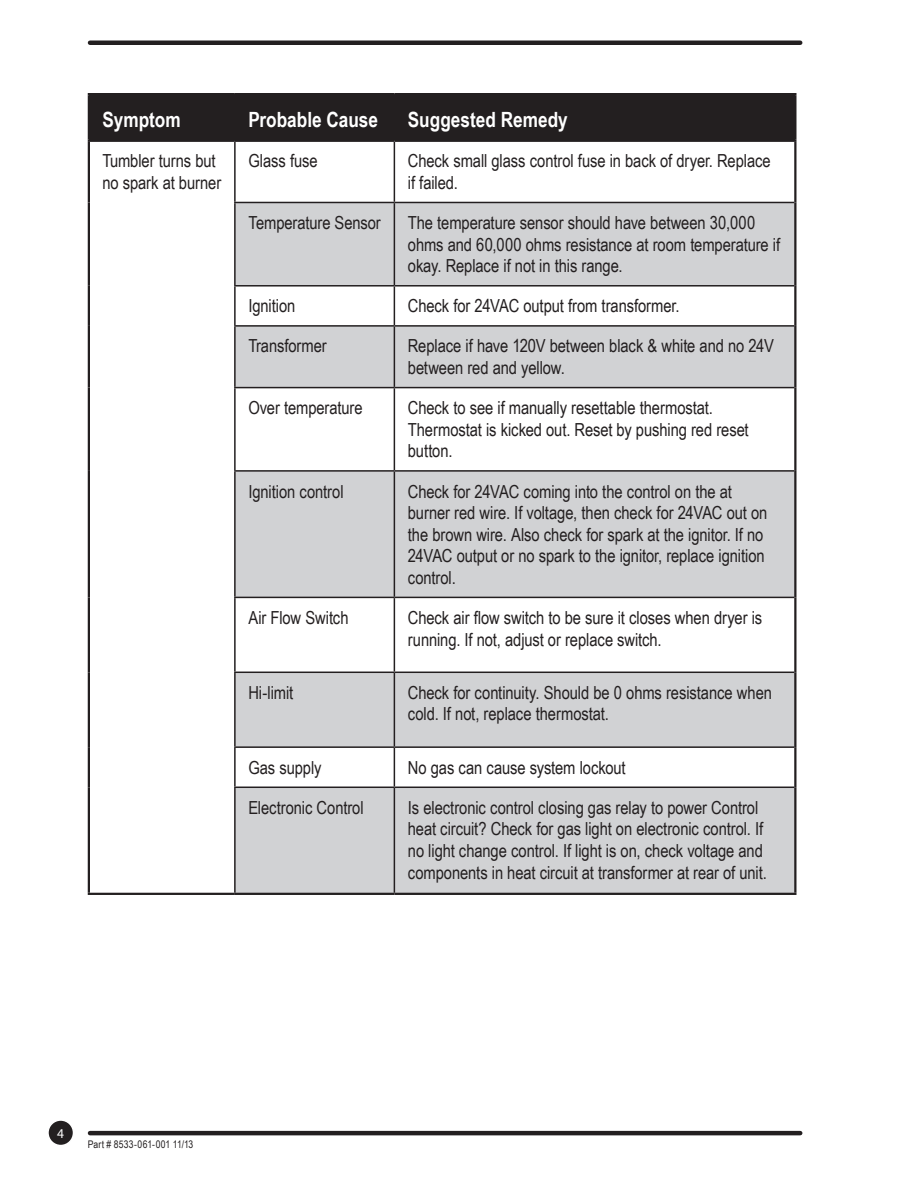
<style>
.page{position:relative;width:918px;height:1188px;background:#fff}
.page>*{position:absolute;margin:0;border:0;box-sizing:border-box;transform-origin:0 0}
.t1{font:700 21px "Arial Narrow";color:#fff}
.t2{font:18px/21.6px "Arial Narrow";letter-spacing:-.005em;color:#231f20}
.t3{font:13.5px "Myriad Pro";color:#fff}
.t4{font:10.5px "Arial Narrow";letter-spacing:.02em;color:#231f20}
</style>
<div class="page">
<div style="left:90px;top:95px;width:704px;height:45px;background:#231f20"></div>
<svg style="left:236px;top:203px;width:558px;height:690px;fill:#d1d2d4"></svg>
<hr style="left:234px;top:95px;width:2px;height:45px;background:#231f20">
<hr style="left:393px;top:95px;width:3px;height:45px;background:#231f20">
<hr style="left:88px;top:142px;width:2px;height:60px;background:#231f20">
<hr style="left:794px;top:142px;width:2px;height:60px;background:#231f20">
<hr style="left:88px;top:202px;width:2px;height:84px;background:#231f20">
<hr style="left:794px;top:202px;width:2px;height:84px;background:#231f20">
<hr style="left:88px;top:286px;width:2px;height:40px;background:#231f20">
<hr style="left:794px;top:286px;width:2px;height:40px;background:#231f20">
<hr style="left:88px;top:326px;width:2px;height:62px;background:#231f20">
<hr style="left:794px;top:326px;width:2px;height:62px;background:#231f20">
<hr style="left:88px;top:388px;width:2px;height:83px;background:#231f20">
<hr style="left:794px;top:388px;width:2px;height:83px;background:#231f20">
<hr style="left:88px;top:471px;width:2px;height:126px;background:#231f20">
<hr style="left:794px;top:471px;width:2px;height:126px;background:#231f20">
<hr style="left:88px;top:597px;width:2px;height:75px;background:#231f20">
<hr style="left:794px;top:597px;width:2px;height:75px;background:#231f20">
<hr style="left:88px;top:672px;width:2px;height:75px;background:#231f20">
<hr style="left:794px;top:672px;width:2px;height:75px;background:#231f20">
<hr style="left:88px;top:747px;width:2px;height:40px;background:#231f20">
<hr style="left:794px;top:747px;width:2px;height:40px;background:#231f20">
<hr style="left:88px;top:787px;width:2px;height:106px;background:#231f20">
<hr style="left:794px;top:787px;width:2px;height:106px;background:#231f20">
<hr style="left:88px;top:893px;width:147px;height:2px;background:#231f20">
<hr style="left:235px;top:893px;width:159px;height:2px;background:#231f20">
<hr style="left:394px;top:893px;width:402px;height:2px;background:#231f20">
<hr style="left:234px;top:142px;width:2px;height:60px;background:#231f20">
<hr style="left:394px;top:142px;width:1px;height:60px;background:#231f20">
<hr style="left:234px;top:202px;width:160px;height:1px;background:#231f20">
<hr style="left:234px;top:203px;width:2px;height:82px;background:#231f20">
<hr style="left:394px;top:202px;width:400px;height:1px;background:#231f20">
<hr style="left:394px;top:203px;width:1px;height:82px;background:#231f20">
<hr style="left:234px;top:285px;width:160px;height:2px;background:#231f20">
<hr style="left:234px;top:287px;width:2px;height:38px;background:#231f20">
<hr style="left:394px;top:285px;width:400px;height:2px;background:#231f20">
<hr style="left:394px;top:287px;width:1px;height:38px;background:#231f20">
<hr style="left:234px;top:325px;width:160px;height:2px;background:#231f20">
<hr style="left:234px;top:327px;width:2px;height:60px;background:#231f20">
<hr style="left:394px;top:325px;width:400px;height:2px;background:#231f20">
<hr style="left:394px;top:327px;width:1px;height:60px;background:#231f20">
<hr style="left:234px;top:387px;width:160px;height:1px;background:#231f20">
<hr style="left:234px;top:388px;width:2px;height:82px;background:#231f20">
<hr style="left:394px;top:387px;width:400px;height:1px;background:#231f20">
<hr style="left:394px;top:388px;width:1px;height:82px;background:#231f20">
<hr style="left:234px;top:470px;width:160px;height:2px;background:#231f20">
<hr style="left:234px;top:472px;width:2px;height:125px;background:#231f20">
<hr style="left:394px;top:470px;width:400px;height:2px;background:#231f20">
<hr style="left:394px;top:472px;width:1px;height:125px;background:#231f20">
<hr style="left:234px;top:597px;width:160px;height:1px;background:#231f20">
<hr style="left:234px;top:598px;width:2px;height:74px;background:#231f20">
<hr style="left:394px;top:597px;width:400px;height:1px;background:#231f20">
<hr style="left:394px;top:598px;width:1px;height:74px;background:#231f20">
<hr style="left:234px;top:672px;width:160px;height:1px;background:#231f20">
<hr style="left:234px;top:673px;width:2px;height:73px;background:#231f20">
<hr style="left:394px;top:672px;width:400px;height:1px;background:#231f20">
<hr style="left:394px;top:673px;width:1px;height:73px;background:#231f20">
<hr style="left:234px;top:746px;width:160px;height:2px;background:#231f20">
<hr style="left:234px;top:748px;width:2px;height:39px;background:#231f20">
<hr style="left:394px;top:746px;width:400px;height:2px;background:#231f20">
<hr style="left:394px;top:748px;width:1px;height:39px;background:#231f20">
<hr style="left:234px;top:787px;width:160px;height:1px;background:#231f20">
<hr style="left:234px;top:788px;width:2px;height:105px;background:#231f20">
<hr style="left:394px;top:787px;width:400px;height:1px;background:#231f20">
<hr style="left:394px;top:788px;width:1px;height:105px;background:#231f20">
<hr style="left:88px;top:93px;width:147px;height:2px;background:#231f20">
<hr style="left:88px;top:95px;width:2px;height:45px;background:#231f20">
<hr style="left:235px;top:93px;width:159px;height:2px;background:#231f20">
<hr style="left:394px;top:93px;width:402px;height:2px;background:#231f20">
<hr style="left:794px;top:95px;width:2px;height:45px;background:#231f20">
<hr style="left:88px;top:140px;width:147px;height:2px;background:#231f20">
<hr style="left:235px;top:140px;width:159px;height:2px;background:#231f20">
<hr style="left:394px;top:140px;width:402px;height:2px;background:#231f20">
<hr style="left:90px;top:41px;width:710px;height:4px;background:#231f20">
<hr style="left:90px;top:1131px;width:710px;height:4px;background:#231f20">
<div style="left:48px;top:1120px;width:25px;height:26px;background:#231f20;border-radius:50%"></div>
<div style="left:47px;top:1119px;width:27px;height:27px;border:1px solid #fff;border-radius:50%"></div>
<p class="t1" style="left:102px;top:112px;width:80px">Symptom</p>
<p class="t1" style="left:248px;top:112px;width:131px">Probable Cause</p>
<p class="t1" style="left:408px;top:112px;width:161px">Suggested Remedy</p>
<p class="t2" style="left:102px;top:152px;width:120px">Tumbler turns but no spark at burner</p>
<p class="t2" style="left:248px;top:152px;width:71px">Glass fuse</p>
<p class="t2" style="left:408px;top:152px;width:364px">Check small glass control fuse in back of dryer. Replace if failed.</p>
<p class="t2" style="left:248px;top:214px;width:134px">Temperature Sensor</p>
<p class="t2" style="left:408px;top:214px;width:374px">The temperature sensor should have between 30,000 ohms and 60,000 ohms resistance at room temperature if okay. Replace if not in this range.</p>
<p class="t2" style="left:248px;top:297px;width:49px">Ignition</p>
<p class="t2" style="left:408px;top:297px;width:273px">Check for 24VAC output from transformer.</p>
<p class="t2" style="left:248px;top:337px;width:80px">Transformer</p>
<p class="t2" style="left:408px;top:337px;width:368px">Replace if have 120V between black &amp; white and no 24V between red and yellow.</p>
<p class="t2" style="left:248px;top:399px;width:116px">Over temperature</p>
<p class="t2" style="left:408px;top:399px;width:342px">Check to see if manually resettable thermostat.<br>Thermostat is kicked out. Reset by pushing red reset button.</p>
<p class="t2" style="left:248px;top:482px;width:97px">Ignition control</p>
<p class="t2" style="left:408px;top:482px;width:361px">Check for 24VAC coming into the control on the at burner red wire. If voltage, then check for 24VAC out on the brown wire. Also check for spark at the ignitor. If no 24VAC output or no spark to the ignitor, replace ignition control.</p>
<p class="t2" style="left:248px;top:609px;width:102px">Air Flow Switch</p>
<p class="t2" style="left:408px;top:609px;width:356px">Check air flow switch to be sure it closes when dryer is running. If not, adjust or replace switch.</p>
<p class="t2" style="left:248px;top:683px;width:46px">Hi-limit</p>
<p class="t2" style="left:408px;top:683px;width:366px">Check for continuity. Should be 0 ohms resistance when cold. If not, replace thermostat.</p>
<p class="t2" style="left:248px;top:758px;width:75px">Gas supply</p>
<p class="t2" style="left:408px;top:758px;width:219px">No gas can cause system lockout</p>
<p class="t2" style="left:248px;top:798px;width:117px">Electronic Control</p>
<p class="t2" style="left:408px;top:798px;width:361px">Is electronic control closing gas relay to power Control heat circuit? Check for gas light on electronic control. If no light change control. If light is on, check voltage and components in heat circuit at transformer at rear of unit.</p>
<p class="t3" style="left:57px;top:1128px;width:8px">4</p>
<p class="t4" style="left:88px;top:1140px;width:107px">Part # 8533-061-001 11/13</p>
</div>
